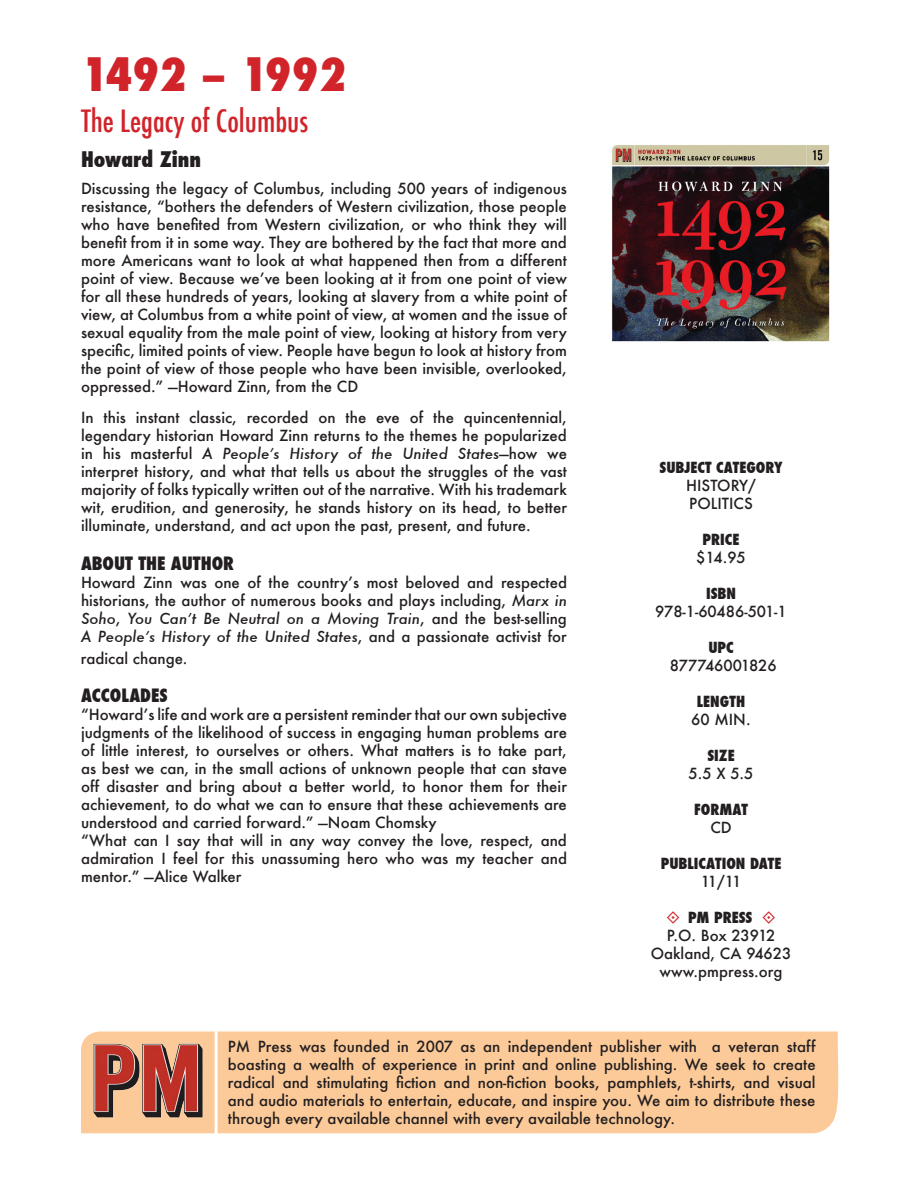
<style>
.page{position:relative;width:918px;height:1188px;background:#fff}
.page>*{position:absolute;margin:0;border:0;box-sizing:border-box;transform-origin:0 0}
.t1{font:800 condensed 45px "Futura";color:#d1232a}
.t2{font:500 condensed 30px "Futura";color:#d1232a}
.t3{font:800 condensed 21px "Futura";color:#231f20}
.t4{font:800 condensed 18px "Futura";color:#231f20}
.t5{font:500 15px/18px "Futura";color:#231f20;text-align:justify}
.t6{font:800 condensed 15px "Futura";color:#231f20}
.s1{font-style:italic}
</style>
<div class="page">
<img style="left:612px;top:145px;width:218px;height:197px">
<div style="left:218px;top:1031px;width:621px;height:103px;background:#fcca98"></div>
<img style="left:81px;top:1031px;width:134px;height:103px">
<h1 class="t1" style="left:81px;top:44px;width:267px">1492 – 1992</h1>
<h2 class="t2" style="left:81px;top:102px;width:229px">The Legacy of Columbus</h2>
<h3 class="t3" style="left:81px;top:144px;width:122px">Howard Zinn</h3>
<p class="t5" style="left:81px;top:179px;width:488px">Discussing the legacy of Columbus, including 500 years of indigenous resistance, “bothers the defenders of Western civilization, those people who have benefited from Western civilization, or who think they will benefit from it in some way. They are bothered by the fact that more and more Americans want to look at what happened then from a different point of view. Because we’ve been looking at it from one point of view for all these hundreds of years, looking at slavery from a white point of view, at Columbus from a white point of view, at women and the issue of sexual equality from the male point of view, looking at history from very specific, limited points of view. People have begun to look at history from the point of view of those people who have been invisible, overlooked, oppressed.” —Howard Zinn, from the CD</p>
<p class="t5" style="left:81px;top:409px;width:487px">In this instant classic, recorded on the eve of the quincentennial, legendary historian Howard Zinn returns to the themes he popularized in his masterful <span class="s1">A People’s History of the United States</span>—how we interpret history, and what that tells us about the struggles of the vast majority of folks typically written out of the narrative. With his trademark wit, erudition, and generosity, he stands history on its head, to better illuminate, understand, and act upon the past, present, and future.</p>
<p class="t4" style="left:81px;top:551px;width:102px">ABOUT THE autho</p>
<p class="t4" style="left:223px;top:551px;width:12px">r</p>
<p class="t5" style="left:81px;top:573px;width:488px">Howard Zinn was one of the country’s most beloved and respected historians, the author of numerous books and plays including, <span class="s1">Marx in Soho</span>, <span class="s1">You Can’t Be Neutral on a Moving Train</span>, and the best-selling <span class="s1">A People’s History of the United States</span>, and a passionate activist for</p>
<p class="t5" style="left:81px;top:649px;width:108px">radical change.</p>
<p class="t4" style="left:81px;top:683px;width:88px">ACCOLADES</p>
<p class="t5" style="left:81px;top:706px;width:487px;text-align:left">“Howard’s life and work are a persistent reminder that our own subjective judgments of the likelihood of success in engaging human problems are of little interest, to ourselves or others. What matters is to take part, as best we can, in the small actions of unknown people that can stave off disaster and bring about a better world, to honor them for their achievement, to do what we can to ensure that these achievements are understood and carried forward.” —Noam Chomsky<br>“What can I say that will in any way convey the love, respect, and admiration I feel for this unassuming hero who was my teacher and mentor.” —Alice Walker</p>
<p class="t6" style="left:660px;top:457px;width:125px">SUBJECT CATEGORY</p>
<p class="t5" style="left:686px;top:476px;width:71px">h istory/ politics</p>
<p class="t6" style="left:703px;top:529px;width:38px">PRICE</p>
<p class="t5" style="left:696px;top:548px;width:51px">$14.95</p>
<p class="t6" style="left:706px;top:583px;width:32px">ISBN</p>
<p class="t5" style="left:655px;top:602px;width:133px">978-1-60486-501-1</p>
<p class="t6" style="left:708px;top:637px;width:27px">UPC</p>
<p class="t5" style="left:670px;top:656px;width:108px">877746001826</p>
<p class="t6" style="left:697px;top:691px;width:50px">LENGTH</p>
<p class="t5" style="left:691px;top:710px;width:61px">60 MIN.</p>
<p class="t6" style="left:707px;top:745px;width:29px">SIZE</p>
<p class="t5" style="left:689px;top:764px;width:66px">5.5 X 5.5</p>
<p class="t6" style="left:694px;top:799px;width:55px">FORMAT</p>
<p class="t5" style="left:710px;top:818px;width:11px">cd</p>
<p class="t6" style="left:661px;top:853px;width:122px">PUBLICATION DATE</p>
<p class="t5" style="left:701px;top:872px;width:42px">11/11</p>
<p class="t6" style="left:688px;top:907px;width:66px">PM PRESS</p>
<p class="t5" style="left:651px;top:926px;width:142px;text-align:center">P.O. Box 23912<br>Oakland, CA 94623 www.pmpress.org</p>
<p class="t5" style="left:228px;top:1037px;width:589px">PM Press was founded in 2007 as an independent publisher with a veteran staff boasting a wealth of experience in print and online publishing. We seek to create radical and stimulating fiction and non-fiction books, pamphlets, t-shirts, and visual and audio materials to entertain, educate, and inspire you. We aim to distribute these through every available channel with every available technology.</p>
</div>
